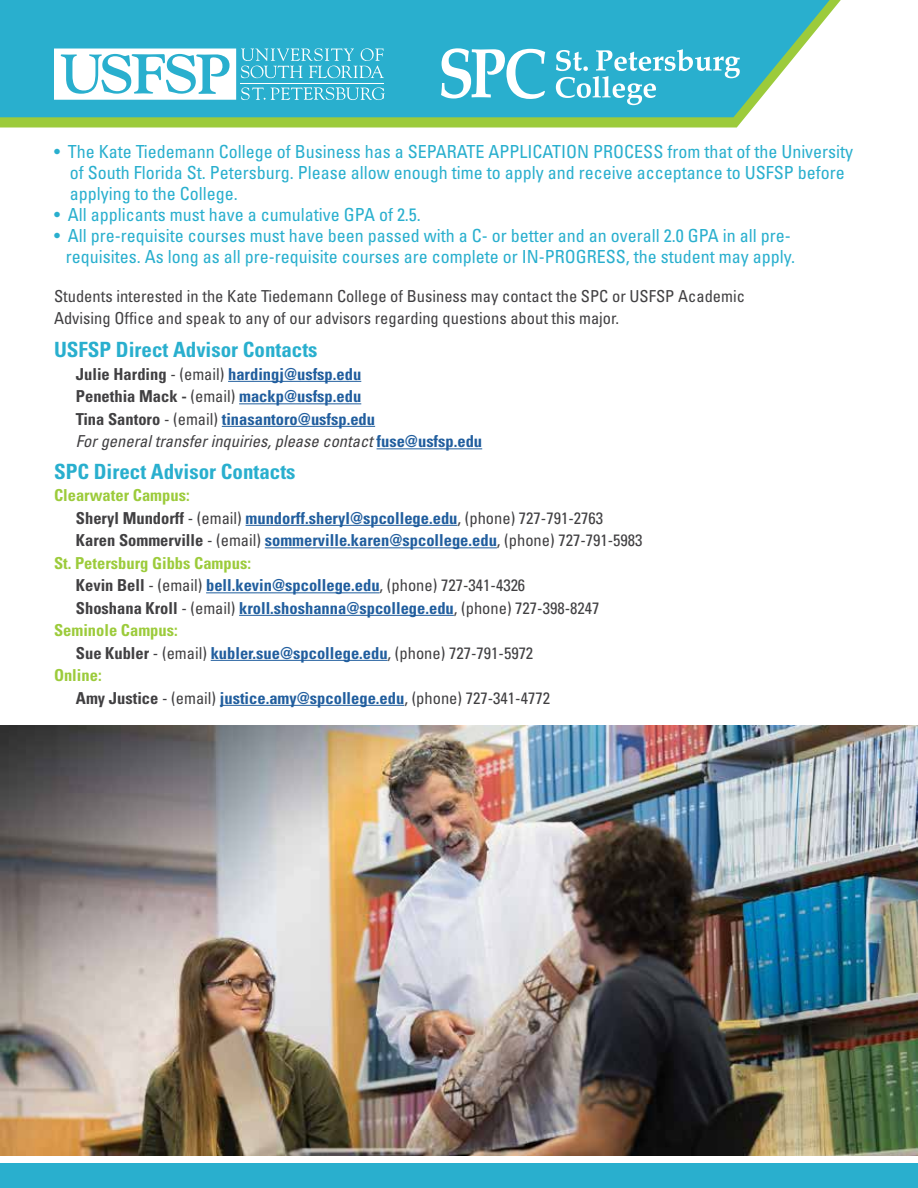
<style>
.page{position:relative;width:918px;height:1188px;background:#fff}
.page>*{position:absolute;margin:0;border:0;box-sizing:border-box;transform-origin:0 0}
.t1{font:700 condensed 21px "Univers LT Std";color:#29afce}
.t2{font:condensed 18px/21px "Univers LT Std";color:#29afce}
.t3{font:700 condensed 16.5px/22.5px "Univers LT Std";color:#215e9e}
.t4{font:condensed 16.5px/22.5px "Univers LT Std";color:#414042}
.t5{font:700 condensed 16.5px "Univers LT Std";color:#9ccb3b}
.s1{color:#414042}
.s2{font-weight:400;color:#414042}
.s3{font-weight:400;font-style:italic;color:#414042}
.s4{font-weight:700}
.s5{font-weight:700;color:#215e9e}
</style>
<div class="page">
<img style="left:0;top:726px;width:918px;height:430px">
<svg style="left:0;top:0;width:841px;height:128px;fill:#9ccb3b"></svg>
<svg style="left:0;top:0;width:830px;height:117px;fill:#29afce"></svg>
<div style="left:0;top:1164px;width:918px;height:24px;background:#29afce"></div>
<svg style="left:54px;top:48px;width:331px;height:52px"></svg>
<svg style="left:441px;top:48px;width:104px;height:51px"></svg>
<svg style="left:556px;top:49px;width:184px;height:56px"></svg>
<hr style="left:228px;top:381px;width:133px;height:1px;background:#215e9e">
<hr style="left:239px;top:403px;width:122px;height:1px;background:#215e9e">
<hr style="left:222px;top:426px;width:153px;height:1px;background:#215e9e">
<hr style="left:377px;top:448px;width:105px;height:1px;background:#215e9e">
<hr style="left:246px;top:525px;width:212px;height:1px;background:#215e9e">
<hr style="left:265px;top:547px;width:232px;height:1px;background:#215e9e">
<hr style="left:206px;top:592px;width:174px;height:1px;background:#215e9e">
<hr style="left:239px;top:615px;width:215px;height:1px;background:#215e9e">
<hr style="left:211px;top:660px;width:177px;height:1px;background:#215e9e">
<hr style="left:220px;top:705px;width:184px;height:1px;background:#215e9e">
<p class="t2" style="left:70px;top:141px;width:785px;text-indent:-16px">• The Kate Tiedemann College of Business has a SEPARATE APPLICATION PROCESS from that of the University of South Florida St. Petersburg. Please allow enough time to apply and receive acceptance to USFSP before applying to the College.</p>
<p class="t2" style="left:54px;top:204px;width:368px">• All applicants must have a cumulative GPA of 2.5.</p>
<p class="t2" style="left:54px;top:225px;width:743px;text-align:right">• All pre-requisite courses must have been passed with a C- or better and an overall 2.0 GPA in all pre&shy;requisites. As long as all pre-requisite courses are complete or IN-PROGRESS, the student may apply.</p>
<p class="t4" style="left:54px;top:284px;width:693px">Students interested in the Kate Tiedemann College of Business may contact the SPC or USFSP Academic<br>Advising Office and speak to any of our advisors regarding questions about this major.</p>
<p class="t1" style="left:54px;top:337px;width:265px">USFSP Direct Advisor Contacts</p>
<p class="t3" style="left:76px;top:363px;width:408px"><span class="s1">Julie Harding</span> <span class="s2">- (email)</span> hardingj@usfsp.edu<br><span class="s1">Penethia Mack -</span> <span class="s2">(email)</span> mackp@usfsp.edu<br><span class="s1">Tina Santoro</span> <span class="s2">- (email)</span> tinasantoro@usfsp.edu<br><span class="s3">For general transfer inquiries, please contact</span> fuse@usfsp.edu</p>
<p class="t1" style="left:54px;top:458px;width:243px">SPC Direct Advisor Contacts</p>
<p class="t5" style="left:54px;top:485px;width:137px">Clearwater Campus:</p>
<p class="t3" style="left:76px;top:507px;width:529px"><span class="s1">Sheryl Mundorff</span> <span class="s2">- (email)</span> mundorff.sheryl@spcollege.edu<span class="s2">, (phone) 727-791-2763</span></p>
<p class="t3" style="left:76px;top:529px;width:568px"><span class="s1">Karen Sommerville</span> <span class="s2">- (email)</span> sommerville.karen@spcollege.edu<span class="s2">, (phone) 727-791-5983</span></p>
<p class="t5" style="left:54px;top:553px;width:199px">St. Petersburg Gibbs Campus:</p>
<p class="t4" style="left:76px;top:574px;width:451px"><span class="s4">Kevin Bell</span> - (email) <span class="s5">bell.kevin@spcollege.edu</span>, (phone) 727-341-4326</p>
<p class="t3" style="left:76px;top:597px;width:525px"><span class="s1">Shoshana Kroll</span> <span class="s2">- (email)</span> kroll.shoshanna@spcollege.edu<span class="s2">, (phone) 727-398-8247</span></p>
<p class="t5" style="left:54px;top:620px;width:125px">Seminole Campus:</p>
<p class="t4" style="left:76px;top:641px;width:459px"><span class="s4">Sue Kubler</span> - (email) <span class="s5">kubler.sue@spcollege.edu</span>, (phone) 727-791-5972</p>
<p class="t5" style="left:54px;top:665px;width:49px">Online:</p>
<p class="t4" style="left:76px;top:686px;width:476px"><span class="s4">Amy Justice</span> - (email) <span class="s5">justice.amy@spcollege.edu</span>, (phone) 727-341-4772</p>
</div>
